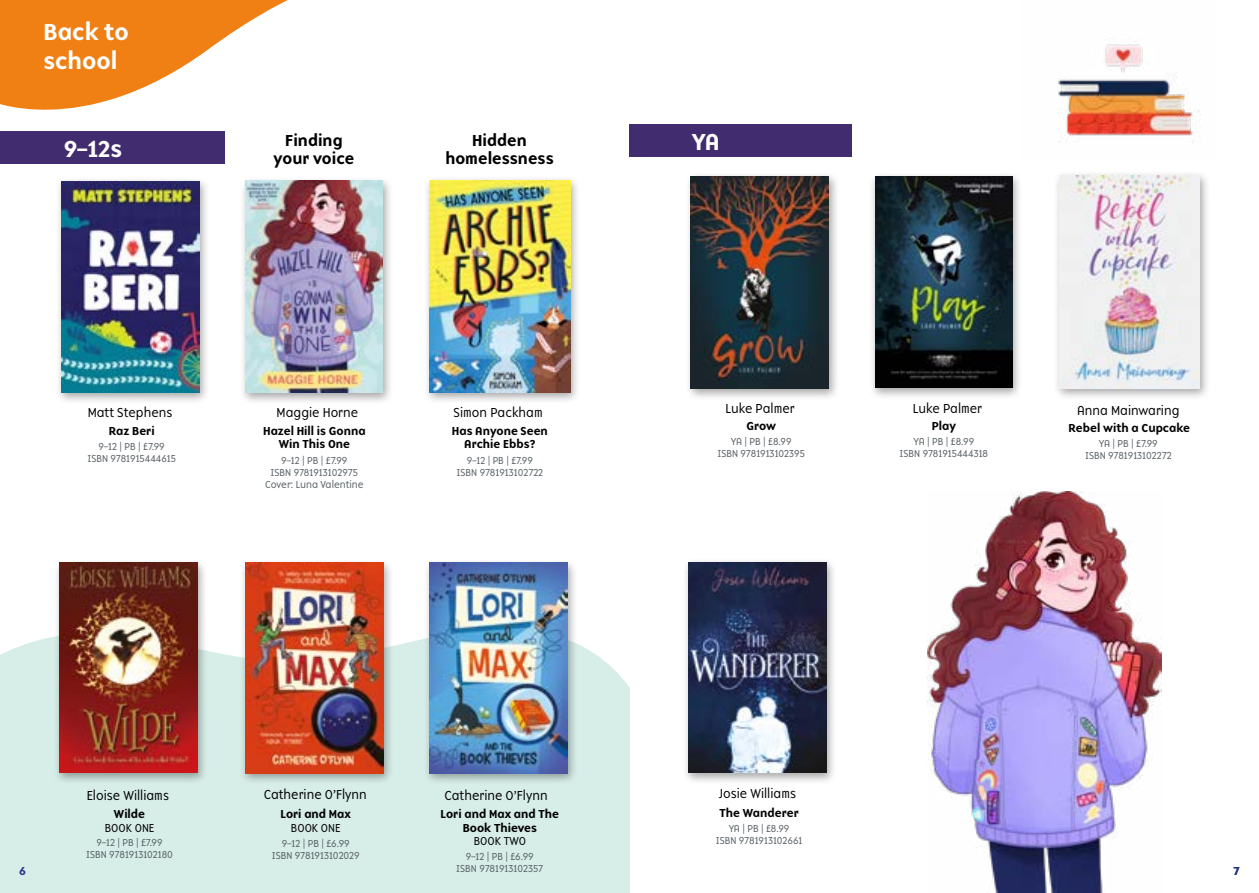
<style>
.page{position:relative;width:1259px;height:893px;background:#fff}
.page>*{position:absolute;margin:0;border:0;box-sizing:border-box;transform-origin:0 0}
.t1{font:500 24px/28.8px "Base 900 Sans OT";color:#fff}
.t2{font:500 16.5px/18px "Base 900 Sans OT";color:#000;text-align:center}
.t3{font:300 13.5px "Base 900 Sans OT";color:#000}
.t4{font:500 12px/13.5px "Base 900 Sans OT";color:#000;text-align:center}
.t5{font:300 12px "Base 900 Sans OT";color:#000}
.t6{font:500 12px "Base 900 Sans OT";color:#283583}
.t7{font:300 10.5px/12px "Base 900 Sans OT";color:#565f64;text-align:center}
</style>
<div class="page">
<svg style="left:0;top:0;width:288px;height:143px;fill:#f08013"></svg>
<div style="left:0;top:637px;width:630px;height:256px;background:#d7ede7"></div>
<div style="left:56px;top:177px;width:154px;height:228px;background:#000;opacity:.35"></div>
<img style="left:61px;top:182px;width:138px;height:210px">
<div style="left:240px;top:177px;width:153px;height:228px;background:#000;opacity:.35"></div>
<img style="left:245px;top:181px;width:138px;height:211px">
<div style="left:424px;top:176px;width:157px;height:228px;background:#000;opacity:.35"></div>
<img style="left:430px;top:180px;width:140px;height:212px">
<div style="left:53px;top:559px;width:155px;height:225px;background:#000;opacity:.35"></div>
<img style="left:59px;top:563px;width:138px;height:209px">
<div style="left:240px;top:559px;width:154px;height:226px;background:#000;opacity:.35"></div>
<img style="left:245px;top:563px;width:138px;height:210px">
<div style="left:685px;top:172px;width:154px;height:228px;background:#000;opacity:.35"></div>
<img style="left:691px;top:177px;width:137px;height:211px">
<div style="left:869px;top:172px;width:153px;height:228px;background:#000;opacity:.35"></div>
<img style="left:875px;top:176px;width:137px;height:211px">
<div style="left:1053px;top:171px;width:157px;height:230px;background:#000;opacity:.35"></div>
<img style="left:1059px;top:176px;width:140px;height:213px">
<div style="left:683px;top:558px;width:154px;height:227px;background:#000;opacity:.35"></div>
<img style="left:689px;top:562px;width:137px;height:211px">
<div style="left:424px;top:559px;width:154px;height:226px;background:#000;opacity:.35"></div>
<img style="left:429px;top:563px;width:138px;height:210px">
<img style="left:927px;top:491px;width:234px;height:401px">
<div style="left:0;top:131px;width:224px;height:33px;background:#412c6f"></div>
<div style="left:629px;top:124px;width:223px;height:33px;background:#412c6f"></div>
<img style="left:1058px;top:41px;width:143px;height:103px">
<h1 class="t1" style="left:43px;top:17px;width:87px">Back to school</h1>
<h2 class="t2" style="left:274px;top:131px;width:82px">Finding your voice</h2>
<h2 class="t2" style="left:445px;top:131px;width:110px">Hidden homelessness</h2>
<h1 class="t1" style="left:64px;top:134px;width:60px">9–12s</h1>
<h1 class="t1" style="left:691px;top:127px;width:30px">YA</h1>
<p class="t3" style="left:88px;top:407px;width:86px">Matt Stephens</p>
<p class="t3" style="left:277px;top:406px;width:83px">Maggie Horne</p>
<p class="t3" style="left:454px;top:407px;width:91px">Simon Packham</p>
<p class="t4" style="left:109px;top:423px;width:47px">Raz Beri</p>
<p class="t7" style="left:87px;top:441px;width:90px">9–12 | PB | £7.99<br>ISBN 9781915444615</p>
<p class="t4" style="left:263px;top:424px;width:104px">Hazel Hill is Gonna<br>Win This One</p>
<p class="t7" style="left:265px;top:455px;width:100px">9–12 | PB | £7.99<br>ISBN 9781913102975<br>Cover: Luna Valentine</p>
<p class="t4" style="left:452px;top:424px;width:98px">Has Anyone Seen<br>Archie Ebbs?</p>
<p class="t7" style="left:456px;top:455px;width:88px">9–12 | PB | £7.99<br>ISBN 9781913102722</p>
<p class="t3" style="left:725px;top:403px;width:71px">Luke Palmer</p>
<p class="t3" style="left:913px;top:402px;width:71px">Luke Palmer</p>
<p class="t3" style="left:1077px;top:405px;width:104px">Anna Mainwaring</p>
<p class="t4" style="left:746px;top:419px;width:31px">Grow</p>
<p class="t4" style="left:931px;top:419px;width:26px">Play</p>
<p class="t4" style="left:1068px;top:421px;width:123px">Rebel with a Cupcake</p>
<p class="t7" style="left:717px;top:436px;width:89px">YA | PB | £8.99<br>ISBN 9781913102395</p>
<p class="t7" style="left:899px;top:436px;width:90px">YA | PB | £8.99<br>ISBN 9781915444318</p>
<p class="t7" style="left:1085px;top:438px;width:88px">YA | PB | £7.99<br>ISBN 9781913102272</p>
<p class="t6" style="left:19px;top:864px;width:8px">6</p>
<p class="t3" style="left:87px;top:789px;width:84px">Eloise Williams</p>
<p class="t3" style="left:264px;top:788px;width:105px">Catherine O’Flynn</p>
<p class="t3" style="left:444px;top:789px;width:105px">Catherine O’Flynn</p>
<p class="t4" style="left:114px;top:807px;width:33px">Wilde</p>
<p class="t5" style="left:105px;top:822px;width:51px">BOOK ONE</p>
<p class="t7" style="left:86px;top:837px;width:88px">9–12 | PB | £7.99<br>ISBN 9781913102180</p>
<p class="t4" style="left:280px;top:807px;width:72px">Lori and Max</p>
<p class="t5" style="left:291px;top:822px;width:51px">BOOK ONE</p>
<p class="t7" style="left:272px;top:838px;width:89px">9–12 | PB | £6.99<br>ISBN 9781913102029</p>
<p class="t4" style="left:441px;top:807px;width:120px">Lori and Max and The<br>Book Thieves</p>
<p class="t5" style="left:474px;top:836px;width:54px">BOOK TWO</p>
<p class="t7" style="left:456px;top:851px;width:89px">9–12 | PB | £6.99<br>ISBN 9781913102357</p>
<p class="t3" style="left:719px;top:787px;width:79px">Josie Williams</p>
<p class="t4" style="left:719px;top:806px;width:81px">The Wanderer</p>
<p class="t7" style="left:716px;top:823px;width:88px">YA | PB | £8.99<br>ISBN 9781913102661</p>
<p class="t6" style="left:1233px;top:864px;width:8px">7</p>
</div>
